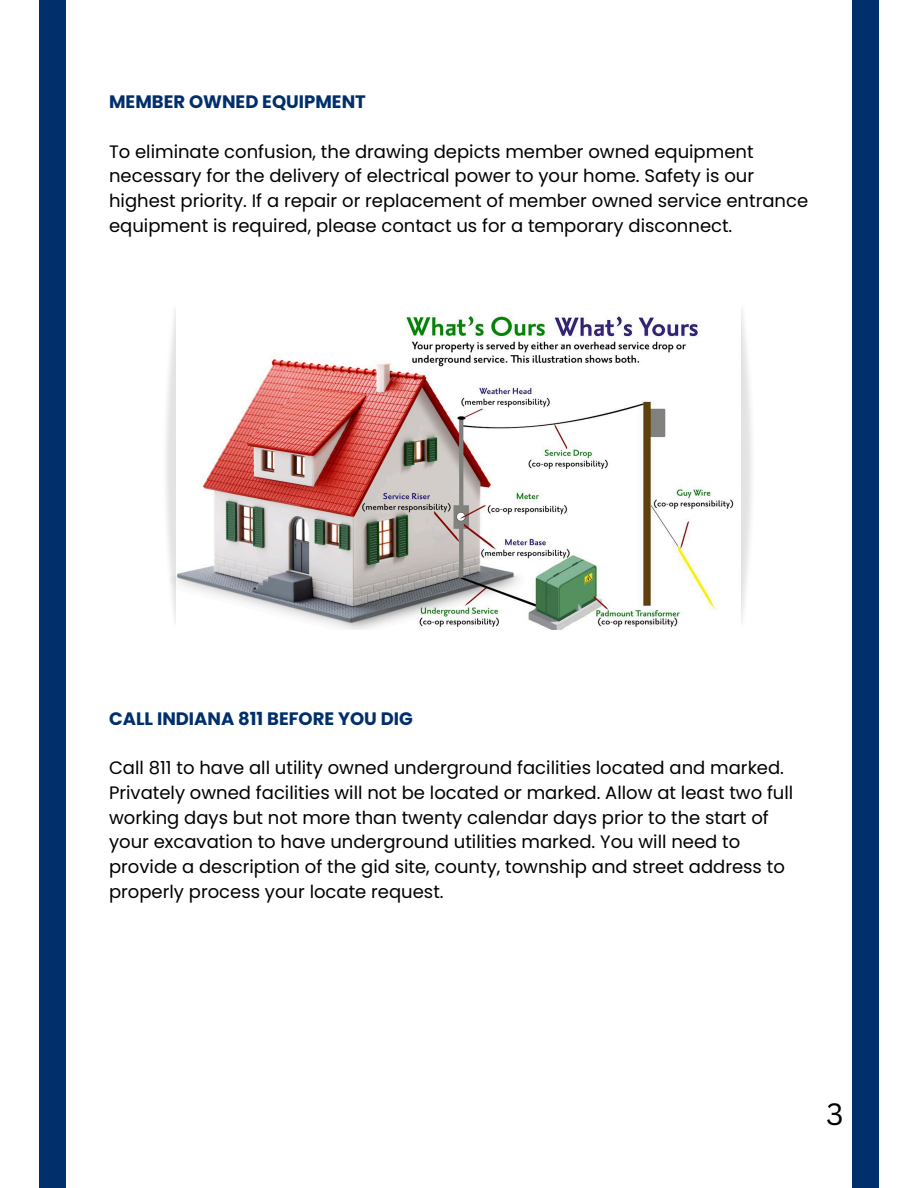
<style>
.page{position:relative;width:918px;height:1188px;background:#fff}
.page>*{position:absolute;margin:0;border:0;box-sizing:border-box;transform-origin:0 0}
.t1{font:30px "Canva Sans";color:#000}
.t2{font:18px/24.8px "Poppins";color:#000}
.t3{font:700 18px "Poppins";color:#002f6c}
</style>
<div class="page">
<img style="left:176px;top:315px;width:558px;height:315px">
<div style="left:39px;top:0;width:27px;height:1188px;background:#002f6c"></div>
<div style="left:852px;top:0;width:26px;height:1188px;background:#002f6c"></div>
<p class="t3" style="left:109px;top:89px;width:258px">MEMBER OWNED EQUIPMENT</p>
<p class="t2" style="left:109px;top:139px;width:701px">To eliminate confusion, the drawing depicts member owned equipment necessary for the delivery of electrical power to your home. Safety is our highest priority. If a repair or replacement of member owned service entrance equipment is required, please contact us for a temporary disconnect.</p>
<h2 class="t3" style="left:109px;top:706px;width:305px">CALL INDIANA 811 BEFORE YOU DIG</h2>
<p class="t2" style="left:109px;top:756px;width:686px">Call 811 to have all utility owned underground facilities located and marked.<br>Privately owned facilities will not be located or marked. Allow at least two full working days but not more than twenty calendar days prior to the start of your excavation to have underground utilities marked. You will need to provide a description of the gid site, county, township and street address to properly process your locate request.</p>
<h1 class="t1" style="left:826px;top:1093px;width:19px">3</h1>
</div>
